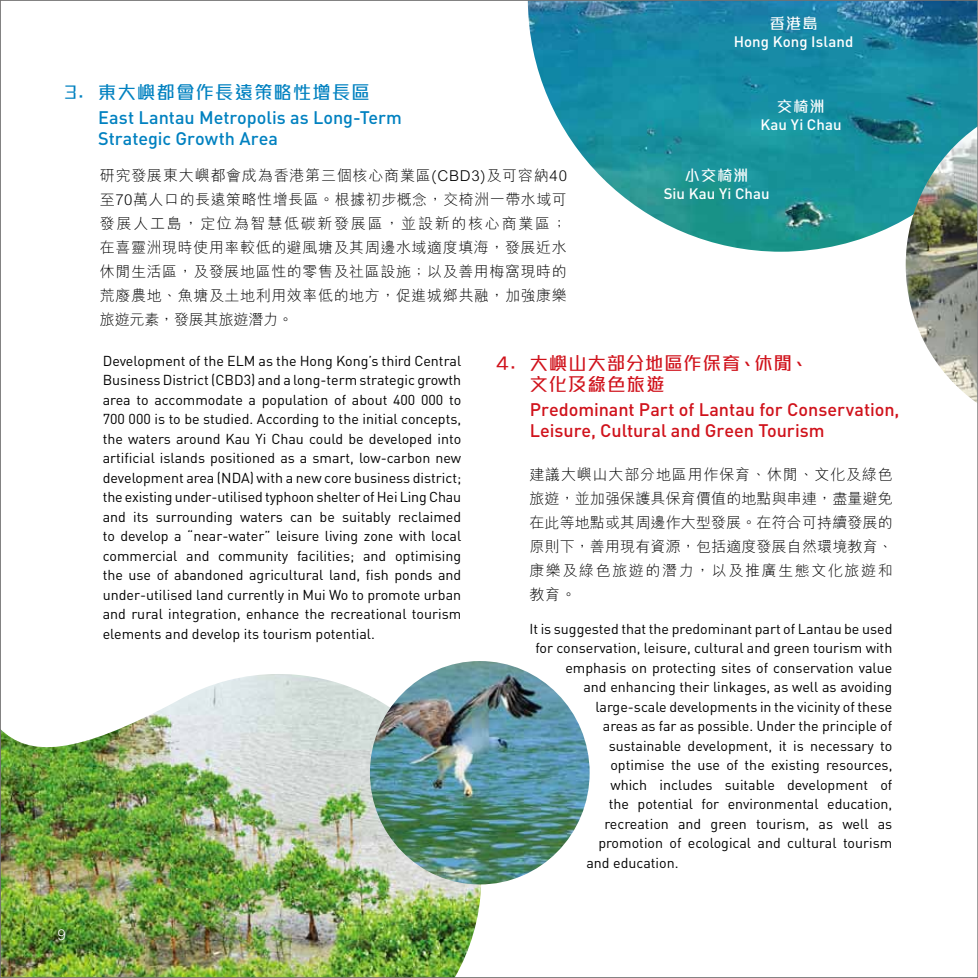
<style>
.page{position:relative;width:978px;height:978px;background:#fff}
.page>*{position:absolute;margin:0;border:0;box-sizing:border-box;transform-origin:0 0}
.t1{font:500 18px/21px "DIN Pro";color:#d0121b}
.t2{font:500 18px/21px "DIN Pro";color:#0081c0}
.t3{font:500 18px/21px "M Stiff Hei HK";letter-spacing:.075em;color:#d0121b}
.t4{font:500 18px "M Stiff Hei HK";letter-spacing:.08em;color:#0081c0}
.t5{font:300 15px/24px "M Hei HK";letter-spacing:.04em;color:#000;text-align:justify}
.t6{font:500 15px "DIN Pro";letter-spacing:.005em;color:#fff}
.t7{font:500 15px "M Stiff Hei HK";letter-spacing:.085em;color:#fff}
.t8{font:300 15px "M Hei HK";color:#fff}
.t9{font:14.25px/19.5px "DIN Pro";color:#000;text-align:justify}
</style>
<div class="page">
<img style="left:528px;top:2px;width:448px;height:250px">
<img style="left:2px;top:674px;width:486px;height:302px">
<img style="left:370px;top:661px;width:220px;height:223px">
<img style="left:906px;top:126px;width:70px;height:276px">
<p class="t4" style="left:64px;top:83px;width:307px">3. 東大嶼都會作長遠策略性增長區</p>
<p class="t2" style="left:98px;top:106px;width:305px">East Lantau Metropolis as Long-Term<br>Strategic Growth Area</p>
<p class="t7" style="left:770px;top:16px;width:49px">香港島</p>
<p class="t6" style="left:734px;top:31px;width:121px">Hong Kong Island</p>
<p class="t7" style="left:777px;top:99px;width:49px">交椅洲</p>
<p class="t6" style="left:760px;top:114px;width:83px">Kau Yi Chau</p>
<p class="t8" style="left:58px;top:927px;width:10px">9</p>
<p class="t5" style="left:100px;top:163px;width:469px">研究發展東大嶼都會成為香港第三個核心商業區(CBD3)及可容納40至70萬人口的長遠策略性增長區。根據初步概念，交椅洲一帶水域可發展人工島，定位為智慧低碳新發展區，並設新的核心商業區；在喜靈洲現時使用率較低的避風塘及其周邊水域適度填海，發展近水休閒生活區，及發展地區性的零售及社區設施；以及善用梅窩現時的荒廢農地、魚塘及土地利用效率低的地方，促進城鄉共融，加強康樂旅遊元素，發展其旅遊潛力。</p>
<p class="t9" style="left:103px;top:350px;width:360px">Development of the ELM as the Hong Kong’s third Central Business District (CBD3) and a long-term strategic growth area to accommodate a population of about 400 000 to 700 000 is to be studied. According to the initial concepts, the waters around Kau Yi Chau could be developed into artificial islands positioned as a smart, low-carbon new development area (NDA) with a new core business district; the existing under-utilised typhoon shelter of Hei Ling Chau and its surrounding waters can be suitably reclaimed to develop a “near-water” leisure living zone with local commercial and community facilities; and optimising the use of abandoned agricultural land, fish ponds and under-utilised land currently in Mui Wo to promote urban and rural integration, enhance the recreational tourism elements and develop its tourism potential.</p>
<p class="t7" style="left:685px;top:168px;width:65px">小交椅洲</p>
<p class="t6" style="left:664px;top:184px;width:108px">Siu Kau Yi Chau</p>
<p class="t3" style="left:530px;top:352px;width:280px;text-indent:-35px">4. 大嶼山大部分地區作保育、休閒、文化及綠色旅遊</p>
<p class="t1" style="left:530px;top:398px;width:371px">Predominant Part of Lantau for Conservation,<br>Leisure, Cultural and Green Tourism</p>
<p class="t5" style="left:529px;top:462px;width:365px">建議大嶼山大部分地區用作保育、休閒、文化及綠色旅遊，並加强保護具保育價值的地點與串連，盡量避免在此等地點或其周邊作大型發展。在符合可持續發展的原則下，善用現有資源，包括適度發展自然環境教育、康樂及綠色旅遊的潛力，以及推廣生態文化旅遊和教育。</p>
<p class="t9" style="left:529px;top:618px;width:365px">It is suggested that the predominant part of Lantau be used</p>
<p class="t9" style="left:535px;top:638px;width:358px">for conservation, leisure, cultural and green tourism with</p>
<p class="t9" style="left:565px;top:657px;width:329px">emphasis on protecting sites of conservation value</p>
<p class="t9" style="left:583px;top:677px;width:310px">and enhancing their linkages, as well as avoiding</p>
<p class="t9" style="left:595px;top:696px;width:299px">large-scale developments in the vicinity of these</p>
<p class="t9" style="left:603px;top:716px;width:291px">areas as far as possible. Under the principle of</p>
<p class="t9" style="left:609px;top:735px;width:285px">sustainable development, it is necessary to</p>
<p class="t9" style="left:610px;top:755px;width:284px">optimise the use of the existing resources,</p>
<p class="t9" style="left:610px;top:774px;width:283px">which includes suitable development of</p>
<p class="t9" style="left:609px;top:794px;width:285px">the potential for environmental education,</p>
<p class="t9" style="left:604px;top:813px;width:289px">recreation and green tourism, as well as</p>
<p class="t9" style="left:598px;top:833px;width:295px">promotion of ecological and cultural tourism</p>
<p class="t9" style="left:586px;top:852px;width:94px">and education.</p>
</div>
